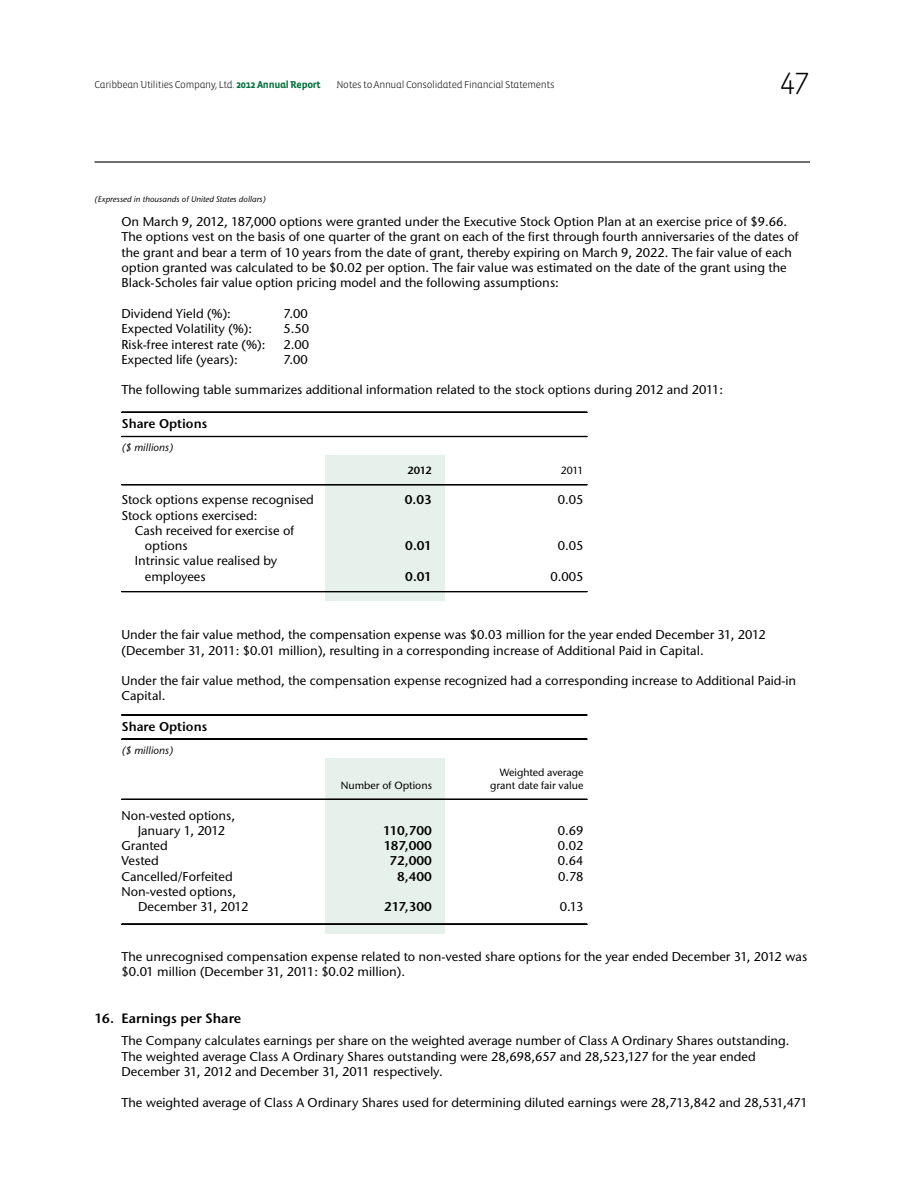
<style>
.page{position:relative;width:918px;height:1188px;background:#fff}
.page>*{position:absolute;margin:0;border:0;box-sizing:border-box;transform-origin:0 0}
.t1{font:300 31.5px "Vista Sans";color:#000}
.t2{font:13.5px "Stone Sans Sem ITC Semi";color:#000}
.t3{font:500 12.75px/15.3px "Stone Sans ITC";color:#000}
.t4{font:12.75px "Stone Sans Sem ITC Semi";color:#000}
.t5{font:500 10.5px "Stone Sans ITC";color:#000}
.t6{font:italic 500 10.5px "Stone Sans ITC";color:#000}
.t7{font:10.5px "Stone Sans Sem ITC Semi";color:#000}
.t8{font:300 10.2px "Vista Sans Alt";letter-spacing:-.03em;color:#000}
.t9{font:italic 500 8.25px "Stone Sans ITC";color:#000}
.s1{font-family:"Vista Sans";font-weight:700;color:#00703c}
.s2{font-weight:700;color:#00703c}
</style>
<div class="page">
<hr style="left:94px;top:161px;width:716px;height:2px;background:#000">
<div style="left:326px;top:758px;width:119px;height:176px;background:#e6f1eb"></div>
<hr style="left:122px;top:714px;width:465px;height:2px;background:#000">
<hr style="left:122px;top:739px;width:465px;height:1px;background:#000">
<hr style="left:122px;top:799px;width:465px;height:1px;background:#000">
<hr style="left:122px;top:924px;width:465px;height:1px;background:#000">
<div style="left:326px;top:456px;width:119px;height:145px;background:#e6f1eb"></div>
<hr style="left:122px;top:412px;width:465px;height:1px;background:#000">
<hr style="left:122px;top:436px;width:465px;height:1px;background:#000">
<hr style="left:122px;top:591px;width:465px;height:1px;background:#000">
<hr style="left:122px;top:484px;width:465px;height:1px;background:#000">
<p class="t8" style="left:94px;top:79px;width:228px">Caribbean Utilities Company, Ltd. <span class="s1">2012</span> <span class="s2">Annual Report</span></p>
<p class="t8" style="left:337px;top:79px;width:220px">Notes to Annual Consolidated Financial Statements</p>
<h1 class="t1" style="left:780px;top:64px;width:32px">47</h1>
<p class="t9" style="left:94px;top:194px;width:173px">(Expressed in thousands of United States dollars)</p>
<p class="t3" style="left:122px;top:214px;width:679px">On March 9, 2012, 187,000 options were granted under the Executive Stock Option Plan at an exercise price of $9.66.<br>The options vest on the basis of one quarter of the grant on each of the first through fourth anniversaries of the dates of the grant and bear a term of 10 years from the date of grant, thereby expiring on March 9, 2022. The fair value of each option granted was calculated to be $0.02 per option. The fair value was estimated on the date of the grant using the Black-Scholes fair value option pricing model and the following assumptions:</p>
<p class="t3" style="left:122px;top:306px;width:111px">Dividend Yield (%):</p>
<p class="t3" style="left:284px;top:306px;width:26px">7.00</p>
<p class="t3" style="left:122px;top:321px;width:132px">Expected Volatility (%):</p>
<p class="t3" style="left:284px;top:321px;width:27px">5.50</p>
<p class="t3" style="left:122px;top:336px;width:145px">Risk-free interest rate (%):</p>
<p class="t3" style="left:284px;top:336px;width:27px">2.00</p>
<p class="t3" style="left:122px;top:352px;width:118px">Expected life (years):</p>
<p class="t3" style="left:284px;top:352px;width:26px">7.00</p>
<p class="t3" style="left:122px;top:382px;width:603px">The following table summarizes additional information related to the stock options during 2012 and 2011:</p>
<p class="t4" style="left:122px;top:416px;width:87px">Share Options</p>
<p class="t6" style="left:122px;top:441px;width:53px">($ millions)</p>
<p class="t7" style="left:407px;top:463px;width:26px">2012</p>
<p class="t5" style="left:561px;top:464px;width:24px">2011</p>
<p class="t3" style="left:122px;top:492px;width:194px">Stock options expense recognised</p>
<p class="t4" style="left:405px;top:492px;width:29px">0.03</p>
<p class="t3" style="left:558px;top:492px;width:27px">0.05</p>
<p class="t3" style="left:122px;top:507px;width:137px">Stock options exercised:</p>
<p class="t3" style="left:135px;top:523px;width:161px">Cash received for exercise of</p>
<p class="t3" style="left:145px;top:538px;width:44px">options</p>
<p class="t4" style="left:405px;top:538px;width:28px">0.01</p>
<p class="t3" style="left:558px;top:538px;width:27px">0.05</p>
<p class="t3" style="left:145px;top:553px;width:134px;text-indent:-10px">Intrinsic value realised by employees</p>
<p class="t4" style="left:405px;top:568px;width:28px">0.01</p>
<p class="t3" style="left:551px;top:569px;width:34px">0.005</p>
<p class="t3" style="left:122px;top:627px;width:646px">Under the fair value method, the compensation expense was $0.03 million for the year ended December 31, 2012 (December 31, 2011: $0.01 million), resulting in a corresponding increase of Additional Paid in Capital.</p>
<p class="t3" style="left:122px;top:673px;width:676px">Under the fair value method, the compensation expense recognized had a corresponding increase to Additional Paid-in<br>Capital.</p>
<p class="t4" style="left:122px;top:718px;width:87px">Share Options</p>
<p class="t6" style="left:122px;top:744px;width:53px">($ millions)</p>
<p class="t3" style="left:122px;top:807px;width:115px;text-align:center">Non-vested options,<br>January 1, 2012</p>
<p class="t5" style="left:500px;top:766px;width:85px">Weighted average</p>
<p class="t5" style="left:341px;top:779px;width:93px">Number of Options</p>
<p class="t5" style="left:490px;top:779px;width:95px">grant date fair value</p>
<p class="t4" style="left:383px;top:822px;width:50px">110,700</p>
<p class="t3" style="left:558px;top:823px;width:27px">0.69</p>
<p class="t3" style="left:122px;top:838px;width:48px">Granted</p>
<p class="t4" style="left:384px;top:838px;width:50px">187,000</p>
<p class="t3" style="left:558px;top:838px;width:27px">0.02</p>
<p class="t3" style="left:122px;top:853px;width:39px">Vested</p>
<p class="t4" style="left:389px;top:853px;width:44px">72,000</p>
<p class="t3" style="left:558px;top:853px;width:27px">0.64</p>
<p class="t3" style="left:122px;top:869px;width:113px">Cancelled/Forfeited</p>
<p class="t4" style="left:397px;top:868px;width:36px">8,400</p>
<p class="t3" style="left:558px;top:869px;width:27px">0.78</p>
<p class="t3" style="left:138px;top:884px;width:112px;text-indent:-17px">Non-vested options,<br>December 31, 2012</p>
<p class="t4" style="left:384px;top:899px;width:49px">217,300</p>
<p class="t3" style="left:560px;top:899px;width:25px">0.13</p>
<p class="t3" style="left:122px;top:948px;width:687px">The unrecognised compensation expense related to non-vested share options for the year ended December 31, 2012 was $0.01 million (December 31, 2011: $0.02 million).</p>
<p class="t2" style="left:94px;top:1010px;width:148px">16. Earnings per Share</p>
<p class="t3" style="left:122px;top:1033px;width:670px">The Company calculates earnings per share on the weighted average number of Class A Ordinary Shares outstanding.<br>The weighted average Class A Ordinary Shares outstanding were 28,698,657 and 28,523,127 for the year ended<br>December 31, 2012 and December 31, 2011 respectively.</p>
<p class="t3" style="left:122px;top:1094px;width:688px">The weighted average of Class A Ordinary Shares used for determining diluted earnings were 28,713,842 and 28,531,471</p>
</div>
